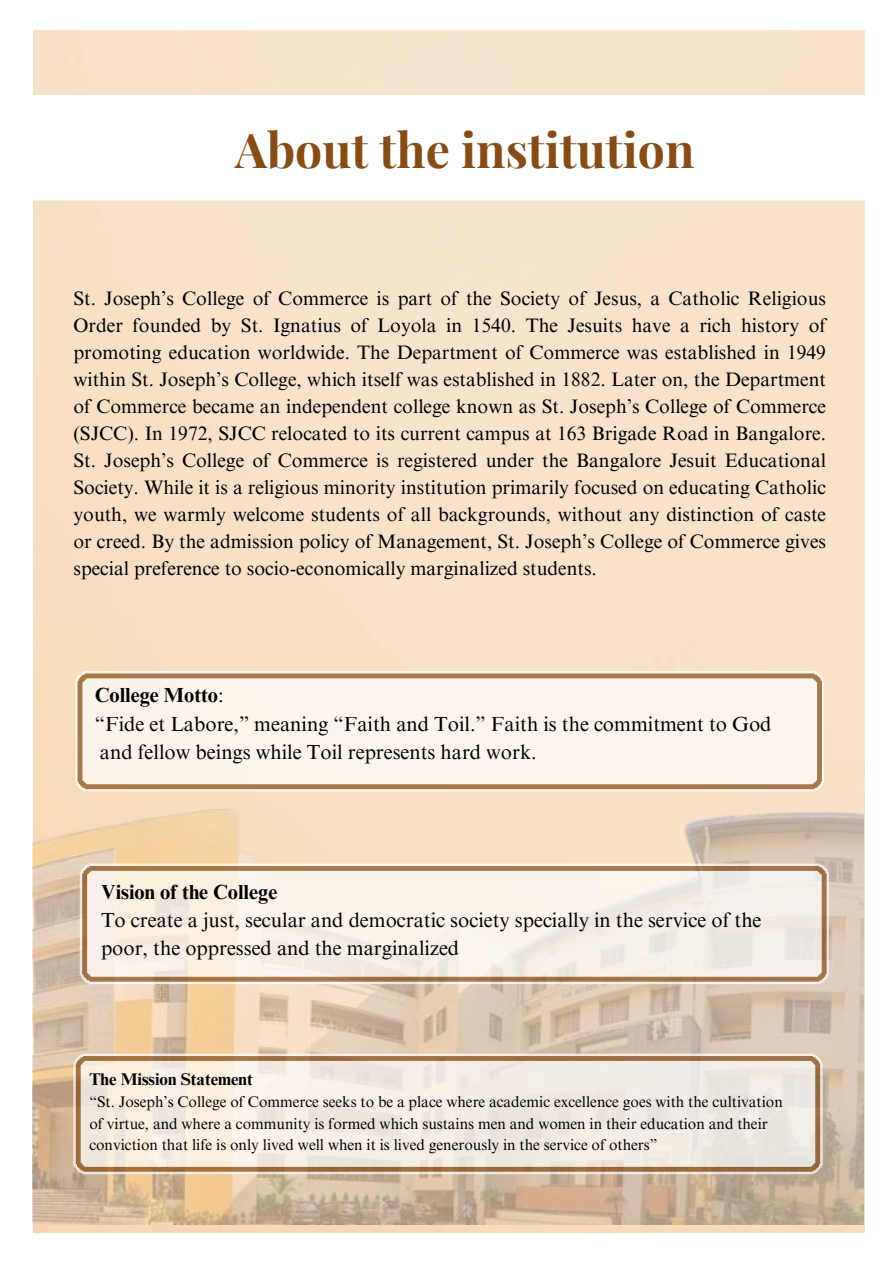
<style>
.page{position:relative;width:894px;height:1264px;background:#fff}
.page>*{position:absolute;margin:0;border:0;box-sizing:border-box;transform-origin:0 0}
.t1{font:700 48px "Playfair Display";color:#864c17}
.t2{font:20.4px/28.2px "Times NRMT Pro";color:#000}
.t3{font:700 20.4px "Times NRMT Pro";color:#000}
.t4{font:19.5px/27px "Times NRMT Pro";color:#000;text-align:justify}
.t5{font:700 16.95px "Times NRMT Pro";color:#000}
.t6{font:15.45px/21.3px "Times NRMT Pro";color:#000}
.s1{font-weight:700}
</style>
<div class="page">
<img style="left:33px;top:736px;width:830px;height:488px">
<svg style="left:75px;top:671px;width:748px;height:120px;background:#f6ebe0"></svg>
<svg style="left:78px;top:673px;width:743px;height:116px;background:#f4e9dd"></svg>
<svg style="left:80px;top:863px;width:748px;height:121px;background:#ebded0"></svg>
<svg style="left:82px;top:866px;width:744px;height:115px;background:#efe4d8"></svg>
<svg style="left:73px;top:1053px;width:748px;height:121px;background:#e2d4c5"></svg>
<svg style="left:76px;top:1056px;width:743px;height:115px;background:#eadfd3"></svg>
<h1 class="t1" style="left:235px;top:116px;width:461px">About the institution</h1>
<p class="t4" style="left:73px;top:287px;width:753px">St. Joseph’s College of Commerce is part of the Society of Jesus, a Catholic Religious Order founded by St. Ignatius of Loyola in 1540. The Jesuits have a rich history of promoting education worldwide. The Department of Commerce was established in 1949 within St. Joseph’s College, which itself was established in 1882. Later on, the Department of Commerce became an independent college known as St. Joseph’s College of Commerce (SJCC). In 1972, SJCC relocated to its current campus at 163 Brigade Road in Bangalore.<br>St. Joseph’s College of Commerce is registered under the Bangalore Jesuit Educational Society. While it is a religious minority institution primarily focused on educating Catholic youth, we warmly welcome students of all backgrounds, without any distinction of caste or creed. By the admission policy of Management, St. Joseph’s College of Commerce gives special preference to socio-economically marginalized students.</p>
<p class="t2" style="left:95px;top:684px;width:678px"><span class="s1">College Motto</span>:<br>“Fide et Labore,” meaning “Faith and Toil.” Faith is the commitment to God and fellow beings while Toil represents hard work.</p>
<p class="t3" style="left:101px;top:884px;width:178px">Vision of the College</p>
<p class="t2" style="left:101px;top:908px;width:662px">To create a just, secular and democratic society specially in the service of the poor, the oppressed and the marginalized</p>
<p class="t5" style="left:89px;top:1072px;width:165px">The Mission Statement</p>
<p class="t6" style="left:89px;top:1093px;width:694px">“St. Joseph’s College of Commerce seeks to be a place where academic excellence goes with the cultivation of virtue, and where a community is formed which sustains men and women in their education and their conviction that life is only lived well when it is lived generously in the service of others”</p>
</div>
